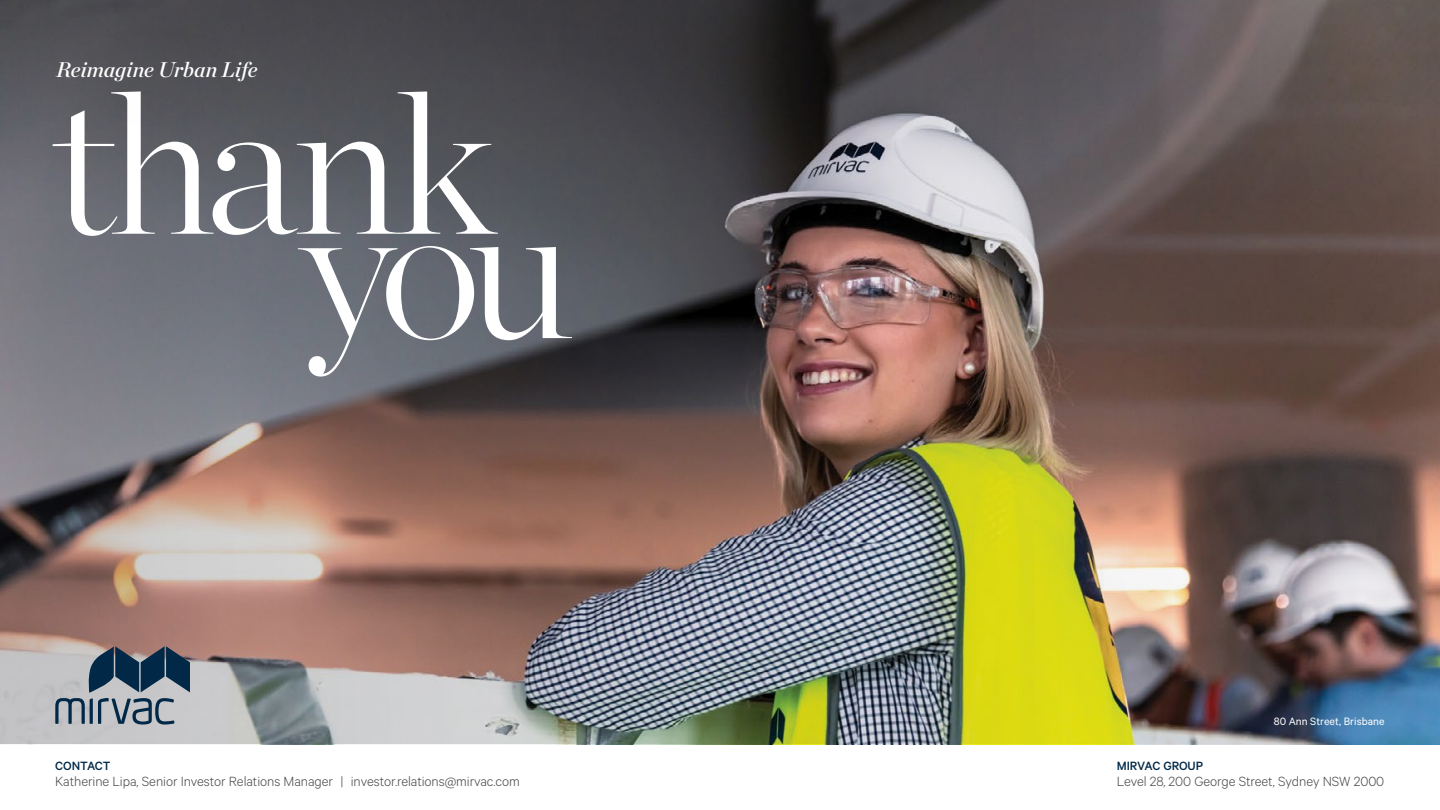
<style>
.page{position:relative;width:1440px;height:810px;background:#fff}
.page>*{position:absolute;margin:0;border:0;box-sizing:border-box;transform-origin:0 0}
.t1{font:200 198.3px "Chronicle Display";letter-spacing:-.045em;color:#fff}
.t2{font:italic 21.3px "Chronicle Display Semi";color:#fff}
.t3{font:300 15px "Calibre";letter-spacing:-.005em;color:#464547}
.t4{font:500 13.5px "Calibre";letter-spacing:-.005em;color:#012846}
.t5{font:12px "Calibre";letter-spacing:.005em;color:#fff}
</style>
<div class="page">
<img style="left:0;top:0;width:1439px;height:744px">
<svg style="left:55px;top:646px;width:135px;height:79px;background:#7a8691"></svg>
<div style="left:0;top:0;width:363px;height:218px;background:#000;opacity:.23"></div>
<h2 class="t2" style="left:56px;top:52px;width:203px">Reimagine Urban Life</h2>
<h1 class="t1" style="left:52px;top:14px;width:443px">thank</h1>
<h1 class="t1" style="left:300px;top:118px;width:274px">you</h1>
<p class="t4" style="left:55px;top:758px;width:57px">CONTACT</p>
<p class="t3" style="left:55px;top:773px;width:466px">Katherine Lipa, Senior Investor Relations Manager | investor.relations@mirvac.com</p>
<p class="t5" style="left:1273px;top:714px;width:112px">80 Ann Street, Brisbane</p>
<p class="t4" style="left:1116px;top:758px;width:88px">MIRVAC GROUP</p>
<p class="t3" style="left:1116px;top:773px;width:269px">Level 28, 200 George Street, Sydney NSW 2000</p>
</div>
